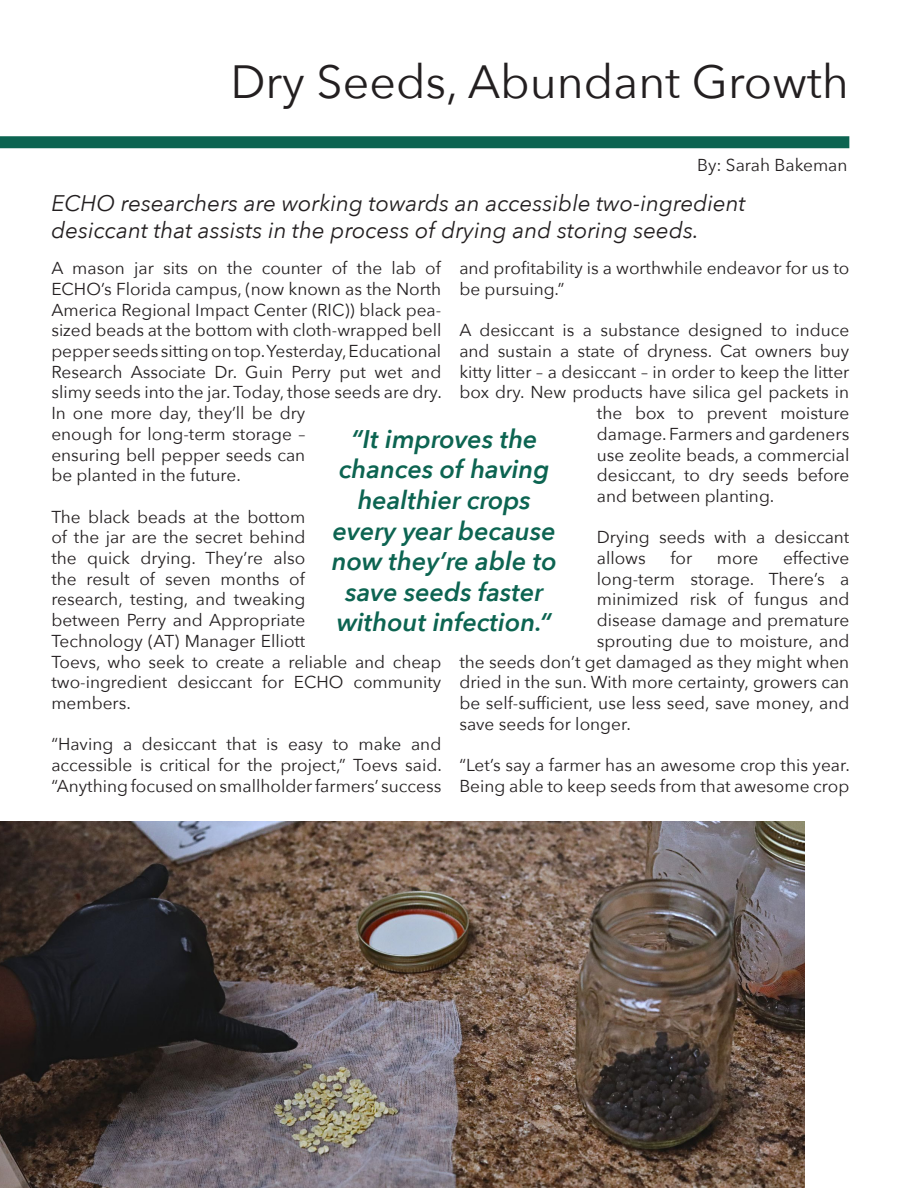
<style>
.page{position:relative;width:918px;height:1188px;background:#fff}
.page>*{position:absolute;margin:0;border:0;box-sizing:border-box;transform-origin:0 0}
.ECHO_News_story_title{font:46.5px "Avenir Next";color:#231f20}
.ECHO_News_paragraphs{font:italic 600 25.5px/30.6px "Avenir Next";color:#0c6451;text-align:center}
.ECHO_News_story_title-2{font:italic 22.5px/27px "Avenir Next";color:#231f20}
.t1{font:17.25px/20.7px "Avenir Next";color:#231f20}
</style>
<div class="page">
<div style="left:0;top:136px;width:849px;height:12px;background:#0c6451"></div>
<img style="left:0;top:822px;width:804px;height:366px">
<p class="ECHO_News_story_title" style="left:230px;top:43px;width:620px">Dry Seeds, Abundant Growth</p>
<p class="t1" style="left:697px;top:154px;width:152px">By: Sarah Bakeman</p>
<p class="ECHO_News_story_title-2" style="left:51px;top:188px;width:696px">ECHO researchers are working towards an accessible two-ingredient desiccant that assists in the process of drying and storing seeds.</p>
<p class="t1" style="left:459px;top:257px;width:392px">and profitability is a worthwhile endeavor for us to be pursuing.”</p>
<p class="t1" style="left:459px;top:319px;width:392px">A desiccant is a substance designed to induce</p>
<p class="t1" style="left:459px;top:340px;width:392px">and sustain a state of dryness. Cat owners buy</p>
<p class="t1" style="left:459px;top:361px;width:392px">kitty litter – a desiccant – in order to keep the litter</p>
<p class="t1" style="left:459px;top:381px;width:391px">box dry. New products have silica gel packets in</p>
<p class="t1" style="left:597px;top:402px;width:254px">the box to prevent moisture</p>
<p class="t1" style="left:597px;top:423px;width:254px">damage. Farmers and gardeners</p>
<p class="t1" style="left:597px;top:444px;width:254px">use zeolite beads, a commercial</p>
<p class="t1" style="left:597px;top:464px;width:254px">desiccant, to dry seeds before</p>
<p class="t1" style="left:597px;top:485px;width:179px">and between planting.</p>
<p class="t1" style="left:597px;top:526px;width:254px">Drying seeds with a desiccant allows</p>
<p class="t1" style="left:51px;top:257px;width:392px">A mason jar sits on the counter of the lab of ECHO’s Florida campus, (now known as the North America Regional Impact Center (RIC)) black pea&shy;sized beads at the bottom with cloth-wrapped bell pepper seeds sitting on top. Yesterday, Educational Research Associate Dr. Guin Perry put wet and slimy seeds into the jar. Today, those seeds are dry.<br>In one more day, they’ll be dry<br>enough for long-term storage –<br>ensuring bell pepper seeds can<br>be planted in the future.</p>
<p class="t1" style="left:51px;top:506px;width:392px">The black beads at the bottom<br>of the jar are the secret behind<br>the quick drying. They’re also<br>the result of seven months of<br>research, testing, and tweaking<br>between Perry and Appropriate<br>Technology (AT) Manager Elliott<br>Toevs, who seek to create a reliable and cheap two-ingredient desiccant for ECHO community members.</p>
<p class="t1" style="left:51px;top:733px;width:392px;text-align:justify">“Having a desiccant that is easy to make and accessible is critical for the project,” Toevs said. “Anything focused on smallholder farmers’ success</p>
<p class="ECHO_News_paragraphs" style="left:332px;top:423px;width:227px">“It improves the chances of having healthier crops every year because now they’re able to save seeds faster without infection.“</p>
<p class="t1" style="left:670px;top:547px;width:23px">for</p>
<p class="t1" style="left:717px;top:547px;width:43px">more</p>
<p class="t1" style="left:783px;top:547px;width:68px">effective</p>
<p class="t1" style="left:597px;top:568px;width:254px">long-term storage. There’s a</p>
<p class="t1" style="left:597px;top:588px;width:254px">minimized risk of fungus and</p>
<p class="t1" style="left:597px;top:609px;width:254px">disease damage and premature</p>
<p class="t1" style="left:597px;top:630px;width:254px">sprouting due to moisture, and</p>
<p class="t1" style="left:459px;top:651px;width:391px">the seeds don’t get damaged as they might when</p>
<p class="t1" style="left:459px;top:671px;width:391px">dried in the sun. With more certainty, growers can</p>
<p class="t1" style="left:459px;top:692px;width:392px">be self-sufficient, use less seed, save money, and</p>
<p class="t1" style="left:459px;top:713px;width:173px">save seeds for longer.</p>
<p class="t1" style="left:459px;top:754px;width:392px">“Let’s say a farmer has an awesome crop this year.<br>Being able to keep seeds from that awesome crop</p>
</div>
